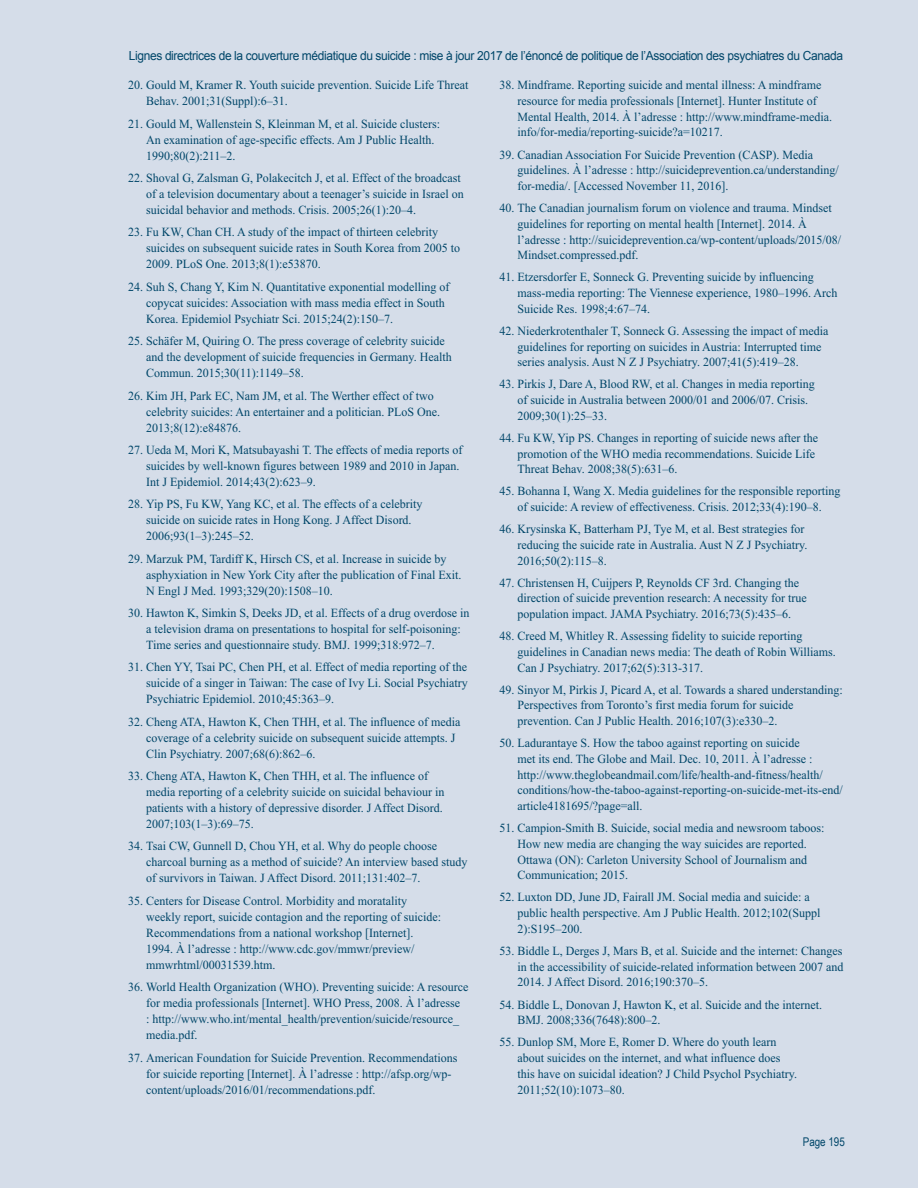
<style>
.page{position:relative;width:918px;height:1188px;background:#d5dde9}
.page>*{position:absolute;margin:0;border:0;box-sizing:border-box;transform-origin:0 0}
.t1{font:12.45px/15.8px "Times New Roman";color:#004669;scale:.96 1}
.t2{font:12.45px "Arial";letter-spacing:-.03em;color:#004669;scale:.96 1}
.t3{font:12px "Arial Narrow";color:#004669}
</style>
<div class="page">
<p class="t2" style="left:129px;top:47px;width:745px">Lignes directrices de la couverture médiatique du suicide : mise à jour 2017 de l’énoncé de politique de l’Association des psychiatres du Canada</p>
<p class="t1" style="left:146px;top:77px;width:337px;text-indent:-18px">20. Gould M, Kramer R. Youth suicide prevention. Suicide Life Threat<br>Behav. 2001;31(Suppl):6–31.</p>
<p class="t1" style="left:146px;top:115px;width:308px;text-indent:-18px">21. Gould M, Wallenstein S, Kleinman M, et al. Suicide clusters:<br>An examination of age-specific effects. Am J Public Health.<br>1990;80(2):211–2.</p>
<p class="t1" style="left:146px;top:170px;width:332px;text-indent:-18px">22. Shoval G, Zalsman G, Polakecitch J, et al. Effect of the broadcast of a television documentary about a teenager’s suicide in Israel on suicidal behavior and methods. Crisis. 2005;26(1):20–4.</p>
<p class="t1" style="left:146px;top:224px;width:329px;text-indent:-18px">23. Fu KW, Chan CH. A study of the impact of thirteen celebrity suicides on subsequent suicide rates in South Korea from 2005 to<br>2009. PLoS One. 2013;8(1):e53870.</p>
<p class="t1" style="left:146px;top:279px;width:317px;text-indent:-18px">24. Suh S, Chang Y, Kim N. Quantitative exponential modelling of copycat suicides: Association with mass media effect in South<br>Korea. Epidemiol Psychiatr Sci. 2015;24(2):150–7.</p>
<p class="t1" style="left:146px;top:333px;width:320px;text-indent:-18px">25. Schäfer M, Quiring O. The press coverage of celebrity suicide and the development of suicide frequencies in Germany. Health<br>Commun. 2015;30(11):1149–58.</p>
<p class="t1" style="left:146px;top:387px;width:308px;text-indent:-18px">26. Kim JH, Park EC, Nam JM, et al. The Werther effect of two celebrity suicides: An entertainer and a politician. PLoS One.<br>2013;8(12):e84876.</p>
<p class="t1" style="left:146px;top:442px;width:331px;text-indent:-18px">27. Ueda M, Mori K, Matsubayashi T. The effects of media reports of suicides by well-known figures between 1989 and 2010 in Japan.<br>Int J Epidemiol. 2014;43(2):623–9.</p>
<p class="t1" style="left:146px;top:496px;width:289px;text-indent:-18px">28. Yip PS, Fu KW, Yang KC, et al. The effects of a celebrity suicide on suicide rates in Hong Kong. J Affect Disord.<br>2006;93(1–3):245–52.</p>
<p class="t1" style="left:146px;top:550px;width:330px;text-indent:-18px">29. Marzuk PM, Tardiff K, Hirsch CS, et al. Increase in suicide by asphyxiation in New York City after the publication of Final Exit.<br>N Engl J Med. 1993;329(20):1508–10.</p>
<p class="t1" style="left:146px;top:605px;width:338px;text-indent:-18px">30. Hawton K, Simkin S, Deeks JD, et al. Effects of a drug overdose in a television drama on presentations to hospital for self-poisoning:<br>Time series and questionnaire study. BMJ. 1999;318:972–7.</p>
<p class="t1" style="left:146px;top:659px;width:337px;text-align:justify;text-indent:-18px">31. Chen YY, Tsai PC, Chen PH, et al. Effect of media reporting of the suicide of a singer in Taiwan: The case of Ivy Li. Social Psychiatry Psychiatric Epidemiol. 2010;45:363–9.</p>
<p class="t1" style="left:146px;top:713px;width:329px;text-indent:-18px">32. Cheng ATA, Hawton K, Chen THH, et al. The influence of media coverage of a celebrity suicide on subsequent suicide attempts. J<br>Clin Psychiatry. 2007;68(6):862–6.</p>
<p class="t1" style="left:146px;top:768px;width:312px;text-indent:-18px">33. Cheng ATA, Hawton K, Chen THH, et al. The influence of media reporting of a celebrity suicide on suicidal behaviour in patients with a history of depressive disorder. J Affect Disord.<br>2007;103(1–3):69–75.</p>
<p class="t1" style="left:146px;top:838px;width:336px;text-indent:-18px">34. Tsai CW, Gunnell D, Chou YH, et al. Why do people choose charcoal burning as a method of suicide? An interview based study of survivors in Taiwan. J Affect Disord. 2011;131:402–7.</p>
<p class="t1" style="left:146px;top:893px;width:309px;text-indent:-18px">35. Centers for Disease Control. Morbidity and moratality weekly report, suicide contagion and the reporting of suicide:<br>Recommendations from a national workshop [Internet].<br>1994. À l’adresse : http://www.cdc.gov/mmwr/preview/ mmwrhtml/00031539.htm.</p>
<p class="t1" style="left:146px;top:979px;width:337px;text-indent:-18px">36. World Health Organization (WHO). Preventing suicide: A resource for media professionals [Internet]. WHO Press, 2008. À l’adresse<br>: http://www.who.int/mental_health/prevention/suicide/resource_ media.pdf.</p>
<p class="t1" style="left:146px;top:1049px;width:326px;text-indent:-18px">37. American Foundation for Suicide Prevention. Recommendations for suicide reporting [Internet]. À l’adresse : http://afsp.org/wp&shy;content/uploads/2016/01/recommendations.pdf.</p>
<p class="t1" style="left:518px;top:77px;width:329px;text-indent:-18px">38. Mindframe. Reporting suicide and mental illness: A mindframe resource for media professionals [Internet]. Hunter Institute of Mental Health, 2014. À l’adresse : http://www.mindframe-media. info/for-media/reporting-suicide?a=10217.</p>
<p class="t1" style="left:518px;top:146px;width:336px;text-indent:-18px">39. Canadian Association For Suicide Prevention (CASP). Media guidelines. À l’adresse : http://suicideprevention.ca/understanding/ for-media/. [Accessed November 11, 2016].</p>
<p class="t1" style="left:518px;top:200px;width:339px;text-indent:-18px">40. The Canadian journalism forum on violence and trauma. Mindset guidelines for reporting on mental health [Internet]. 2014. À l’adresse : http://suicideprevention.ca/wp-content/uploads/2015/08/ Mindset.compressed.pdf.</p>
<p class="t1" style="left:518px;top:269px;width:335px;text-indent:-18px">41. Etzersdorfer E, Sonneck G. Preventing suicide by influencing mass-media reporting: The Viennese experience, 1980–1996. Arch<br>Suicide Res. 1998;4:67–74.</p>
<p class="t1" style="left:518px;top:323px;width:325px;text-indent:-18px">42. Niederkrotenthaler T, Sonneck G. Assessing the impact of media guidelines for reporting on suicides in Austria: Interrupted time series analysis. Aust N Z J Psychiatry. 2007;41(5):419–28.</p>
<p class="t1" style="left:518px;top:376px;width:311px;text-indent:-18px">43. Pirkis J, Dare A, Blood RW, et al. Changes in media reporting of suicide in Australia between 2000/01 and 2006/07. Crisis.<br>2009;30(1):25–33.</p>
<p class="t1" style="left:518px;top:430px;width:315px;text-indent:-18px">44. Fu KW, Yip PS. Changes in reporting of suicide news after the promotion of the WHO media recommendations. Suicide Life<br>Threat Behav. 2008;38(5):631–6.</p>
<p class="t1" style="left:500px;top:483px;width:357px;text-align:center">45. Bohanna I, Wang X. Media guidelines for the responsible reporting of suicide: A review of effectiveness. Crisis. 2012;33(4):190–8.</p>
<p class="t1" style="left:518px;top:521px;width:303px;text-indent:-18px">46. Krysinska K, Batterham PJ, Tye M, et al. Best strategies for reducing the suicide rate in Australia. Aust N Z J Psychiatry.<br>2016;50(2):115–8.</p>
<p class="t1" style="left:518px;top:575px;width:303px;text-indent:-18px">47. Christensen H, Cuijpers P, Reynolds CF 3rd. Changing the direction of suicide prevention research: A necessity for true population impact. JAMA Psychiatry. 2016;73(5):435–6.</p>
<p class="t1" style="left:518px;top:628px;width:333px;text-indent:-18px">48. Creed M, Whitley R. Assessing fidelity to suicide reporting guidelines in Canadian news media: The death of Robin Williams.<br>Can J Psychiatry. 2017;62(5):313-317.</p>
<p class="t1" style="left:518px;top:682px;width:340px;text-indent:-18px">49. Sinyor M, Pirkis J, Picard A, et al. Towards a shared understanding:<br>Perspectives from Toronto’s first media forum for suicide prevention. Can J Public Health. 2016;107(3):e330–2.</p>
<p class="t1" style="left:518px;top:735px;width:340px;text-indent:-18px">50. Ladurantaye S. How the taboo against reporting on suicide<br>met its end. The Globe and Mail. Dec. 10, 2011. À l’adresse : http://www.theglobeandmail.com/life/health-and-fitness/health/ conditions/how-the-taboo-against-reporting-on-suicide-met-its-end/ article4181695/?page=all.</p>
<p class="t1" style="left:518px;top:820px;width:321px;text-indent:-18px">51. Campion-Smith B. Suicide, social media and newsroom taboos:<br>How new media are changing the way suicides are reported.<br>Ottawa (ON): Carleton University School of Journalism and Communication; 2015.</p>
<p class="t1" style="left:518px;top:889px;width:317px;text-indent:-18px">52. Luxton DD, June JD, Fairall JM. Social media and suicide: a public health perspective. Am J Public Health. 2012;102(Suppl<br>2):S195–200.</p>
<p class="t1" style="left:518px;top:943px;width:341px;text-align:justify;text-indent:-18px">53. Biddle L, Derges J, Mars B, et al. Suicide and the internet: Changes in the accessibility of suicide-related information between 2007 and 2014. J Affect Disord. 2016;190:370–5.</p>
<p class="t1" style="left:518px;top:996px;width:319px;text-indent:-18px">54. Biddle L, Donovan J, Hawton K, et al. Suicide and the internet.<br>BMJ. 2008;336(7648):800–2.</p>
<p class="t1" style="left:518px;top:1034px;width:293px;text-indent:-18px">55. Dunlop SM, More E, Romer D. Where do youth learn about suicides on the internet, and what influence does this have on suicidal ideation? J Child Psychol Psychiatry.<br>2011;52(10):1073–80.</p>
<p class="t3" style="left:803px;top:1133px;width:44px">Page 195</p>
</div>
